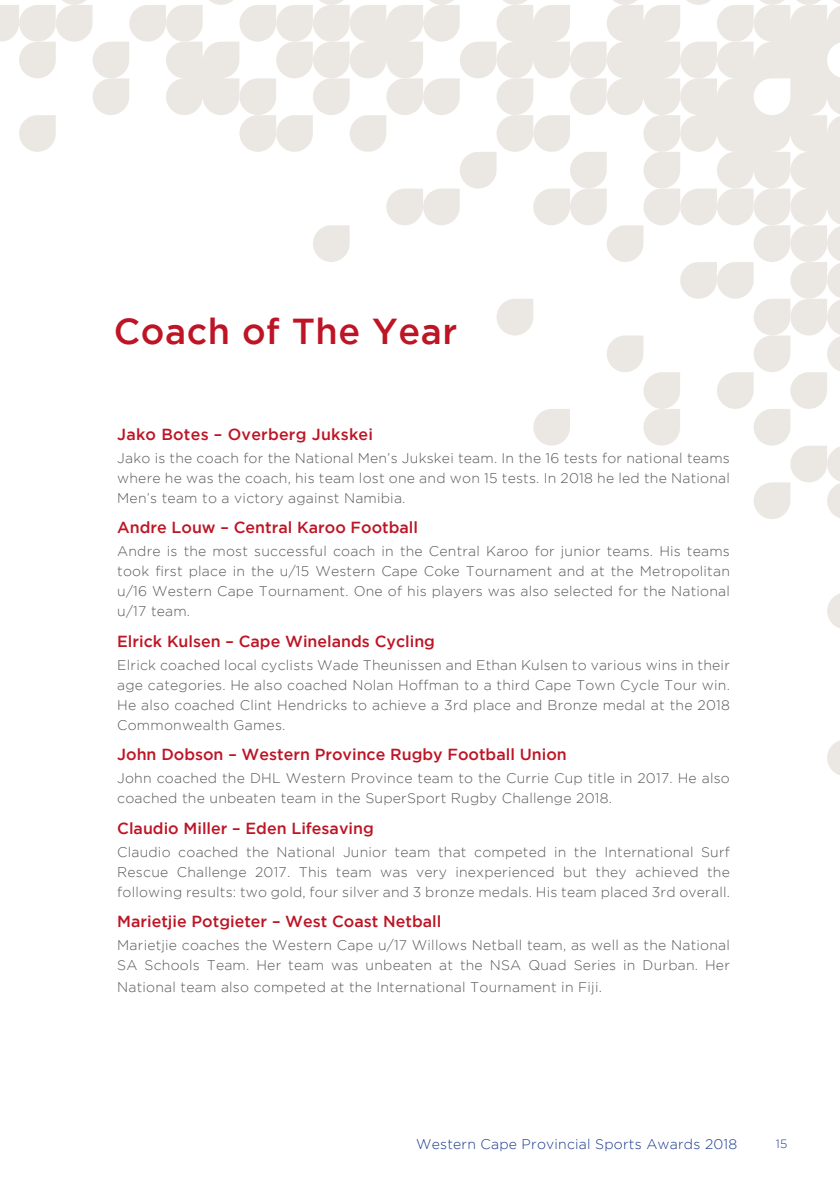
<style>
.page{position:relative;width:840px;height:1192px;background:#fff}
.page>*{position:absolute;margin:0;border:0;box-sizing:border-box;transform-origin:0 0}
.t1{font:500 36px "Gotham";letter-spacing:.015em;color:#bd1525}
.t2{font:500 16px "Gotham";color:#bd1525}
.t3{font:300 14px/20px "Gotham";letter-spacing:.015em;color:#57585a;text-align:justify}
.t4{font:300 14px "Gotham";letter-spacing:.015em;color:#193a8d}
.t5{font:300 12px "Gotham";color:#193a8d}
</style>
<div class="page">
<svg style="left:827px;top:594px;width:12px;height:34px"></svg>
<svg style="left:827px;top:741px;width:12px;height:34px"></svg>
<svg style="left:0;top:0;width:840px;height:519px"></svg>
<h1 class="t1" style="left:114px;top:311px;width:345px">Coach of The Year</h1>
<p class="t2" style="left:117px;top:425px;width:257px">Jako Botes – Overberg Jukskei</p>
<p class="t3" style="left:117px;top:447px;width:614px">Jako is the coach for the National Men’s Jukskei team. In the 16 tests for national teams where he was the coach, his team lost one and won 15 tests. In 2018 he led the National Men’s team to a victory against Namibia.</p>
<p class="t2" style="left:117px;top:518px;width:302px">Andre Louw – Central Karoo Football</p>
<p class="t3" style="left:117px;top:541px;width:614px">Andre is the most successful coach in the Central Karoo for junior teams. His teams took first place in the u/15 Western Cape Coke Tournament and at the Metropolitan u/16 Western Cape Tournament. One of his players was also selected for the National u/17 team.</p>
<p class="t2" style="left:117px;top:632px;width:319px">Elrick Kulsen – Cape Winelands Cycling</p>
<p class="t3" style="left:117px;top:654px;width:614px">Elrick coached local cyclists Wade Theunissen and Ethan Kulsen to various wins in their age categories. He also coached Nolan Hoffman to a third Cape Town Cycle Tour win.<br>He also coached Clint Hendricks to achieve a 3rd place and Bronze medal at the 2018<br>Commonwealth Games.</p>
<p class="t2" style="left:117px;top:745px;width:451px">John Dobson – Western Province Rugby Football Union</p>
<p class="t3" style="left:117px;top:768px;width:614px">John coached the DHL Western Province team to the Currie Cup title in 2017. He also coached the unbeaten team in the SuperSport Rugby Challenge 2018.</p>
<p class="t2" style="left:117px;top:818px;width:258px">Claudio Miller – Eden Lifesaving</p>
<p class="t3" style="left:117px;top:841px;width:614px">Claudio coached the National Junior team that competed in the International Surf Rescue Challenge 2017. This team was very inexperienced but they achieved the following results: two gold, four silver and 3 bronze medals. His team placed 3rd overall.</p>
<p class="t2" style="left:117px;top:912px;width:325px">Marietjie Potgieter – West Coast Netball</p>
<p class="t3" style="left:117px;top:934px;width:614px">Marietjie coaches the Western Cape u/17 Willows Netball team, as well as the National<br>SA Schools Team. Her team was unbeaten at the NSA Quad Series in Durban. Her</p>
<p class="t3" style="left:117px;top:976px;width:486px">National team also competed at the International Tournament in Fiji.</p>
<p class="t4" style="left:416px;top:1135px;width:323px">Western Cape Provincial Sports Awards 2018</p>
<p class="t5" style="left:775px;top:1136px;width:13px">15</p>
</div>
